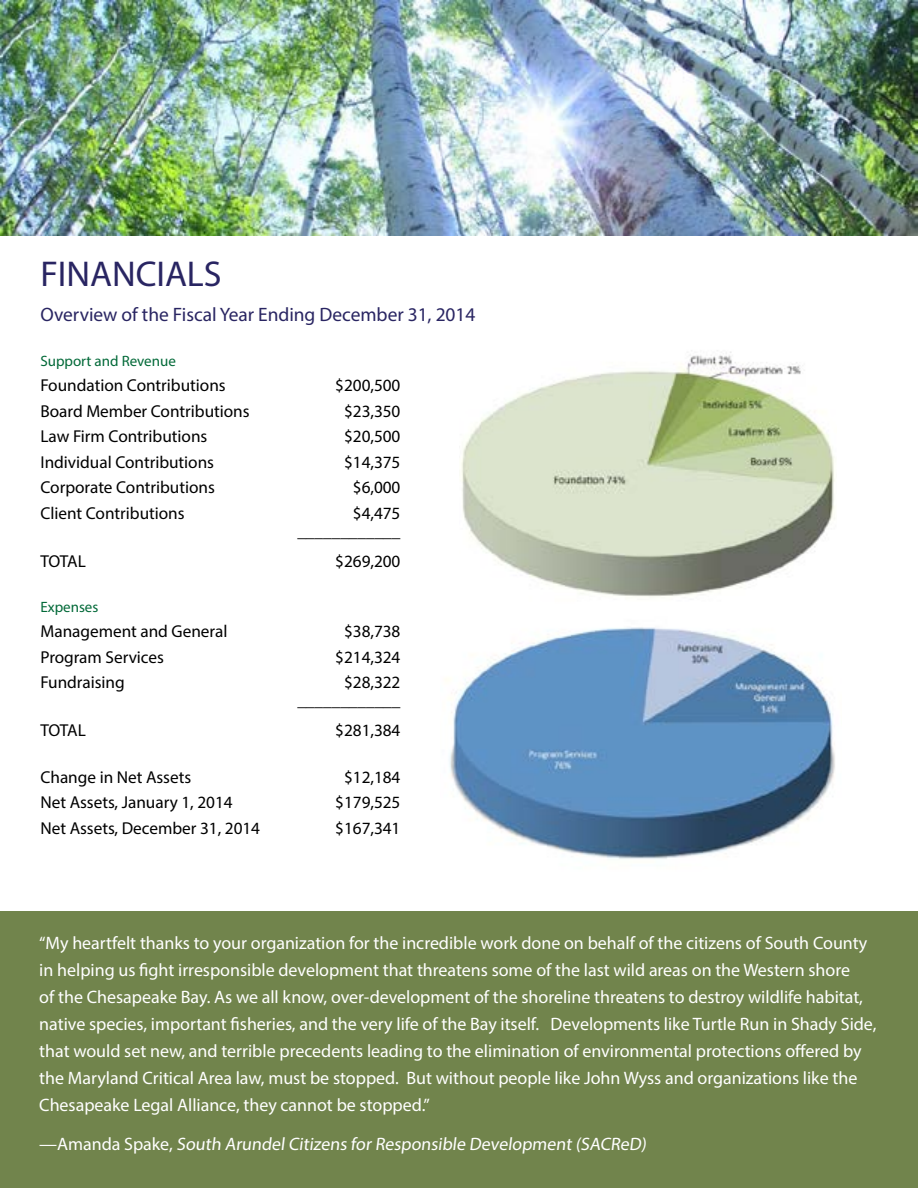
<style>
.page{position:relative;width:918px;height:1188px;background:#fff}
.page>*{position:absolute;margin:0;border:0;box-sizing:border-box;transform-origin:0 0}
.t1{font:36px "Myriad Pro";color:#292562}
.t2{font:19.5px "Myriad Pro";color:#292562}
.t3{font:18px/27px "Myriad Pro";color:#fff}
.t4{font:17.25px/18px "Myriad Pro";color:#000;text-align:right}
.t5{font:15px "Myriad Pro";color:#026938}
</style>
<div class="page">
<div style="left:0;top:912px;width:918px;height:276px;background:#71844c"></div>
<img style="left:0;top:0;width:918px;height:235px">
<img style="left:461px;top:351px;width:374px;height:246px">
<img style="left:445px;top:627px;width:390px;height:232px">
<h1 class="t1" style="left:40px;top:252px;width:183px">FINANCIALS</h1>
<p class="t2" style="left:40px;top:302px;width:436px">Overview of the Fiscal Year Ending December 31, 2014</p>
<p class="t5" style="left:40px;top:352px;width:137px">Support and Revenue</p>
<p class="t4" style="left:40px;top:376px;width:187px">Foundation Contributions</p>
<p class="t4" style="left:335px;top:376px;width:67px">$200,500</p>
<p class="t4" style="left:40px;top:402px;width:211px">Board Member Contributions</p>
<p class="t4" style="left:344px;top:402px;width:58px">$23,350</p>
<p class="t4" style="left:40px;top:427px;width:168px">Law Firm Contributions</p>
<p class="t4" style="left:344px;top:427px;width:58px">$20,500</p>
<p class="t4" style="left:40px;top:453px;width:175px">Individual Contributions</p>
<p class="t4" style="left:344px;top:453px;width:58px">$14,375</p>
<p class="t4" style="left:40px;top:478px;width:176px">Corporate Contributions</p>
<p class="t4" style="left:353px;top:478px;width:49px">$6,000</p>
<p class="t4" style="left:40px;top:504px;width:146px">Client Contributions</p>
<p class="t4" style="left:297px;top:504px;width:105px">$4,475 ____________</p>
<p class="t4" style="left:40px;top:552px;width:47px">TOTAL</p>
<p class="t4" style="left:335px;top:552px;width:67px">$269,200</p>
<p class="t5" style="left:40px;top:598px;width:59px">Expenses</p>
<p class="t4" style="left:40px;top:622px;width:188px">Management and General</p>
<p class="t4" style="left:344px;top:622px;width:58px">$38,738</p>
<p class="t4" style="left:40px;top:648px;width:125px">Program Services</p>
<p class="t4" style="left:335px;top:648px;width:67px">$214,324</p>
<p class="t4" style="left:40px;top:673px;width:86px">Fundraising</p>
<p class="t4" style="left:297px;top:673px;width:105px">$28,322 ____________</p>
<p class="t4" style="left:40px;top:721px;width:47px">TOTAL</p>
<p class="t4" style="left:335px;top:721px;width:67px">$281,384</p>
<p class="t4" style="left:40px;top:768px;width:152px">Change in Net Assets</p>
<p class="t4" style="left:344px;top:768px;width:58px">$12,184</p>
<p class="t4" style="left:40px;top:793px;width:194px">Net Assets, January 1, 2014</p>
<p class="t4" style="left:335px;top:793px;width:67px">$179,525</p>
<p class="t4" style="left:40px;top:819px;width:221px">Net Assets, December 31, 2014</p>
<p class="t4" style="left:335px;top:819px;width:67px">$167,341</p>
<p class="t3" style="left:39px;top:929px;width:839px">“My heartfelt thanks to your organization for the incredible work done on behalf of the citizens of South County in helping us fight irresponsible development that threatens some of the last wild areas on the Western shore<br>of the Chesapeake Bay. As we all know, over-development of the shoreline threatens to destroy wildlife habitat, native species, important fisheries, and the very life of the Bay itself. Developments like Turtle Run in Shady Side, that would set new, and terrible precedents leading to the elimination of environmental protections offered by the Maryland Critical Area law, must be stopped. But without people like John Wyss and organizations like the Chesapeake Legal Alliance, they cannot be stopped.”</p>
<p class="t3" style="left:39px;top:1130px;width:611px">—Amanda Spake, South Arundel Citizens for Responsible Development (SACReD)</p>
</div>
